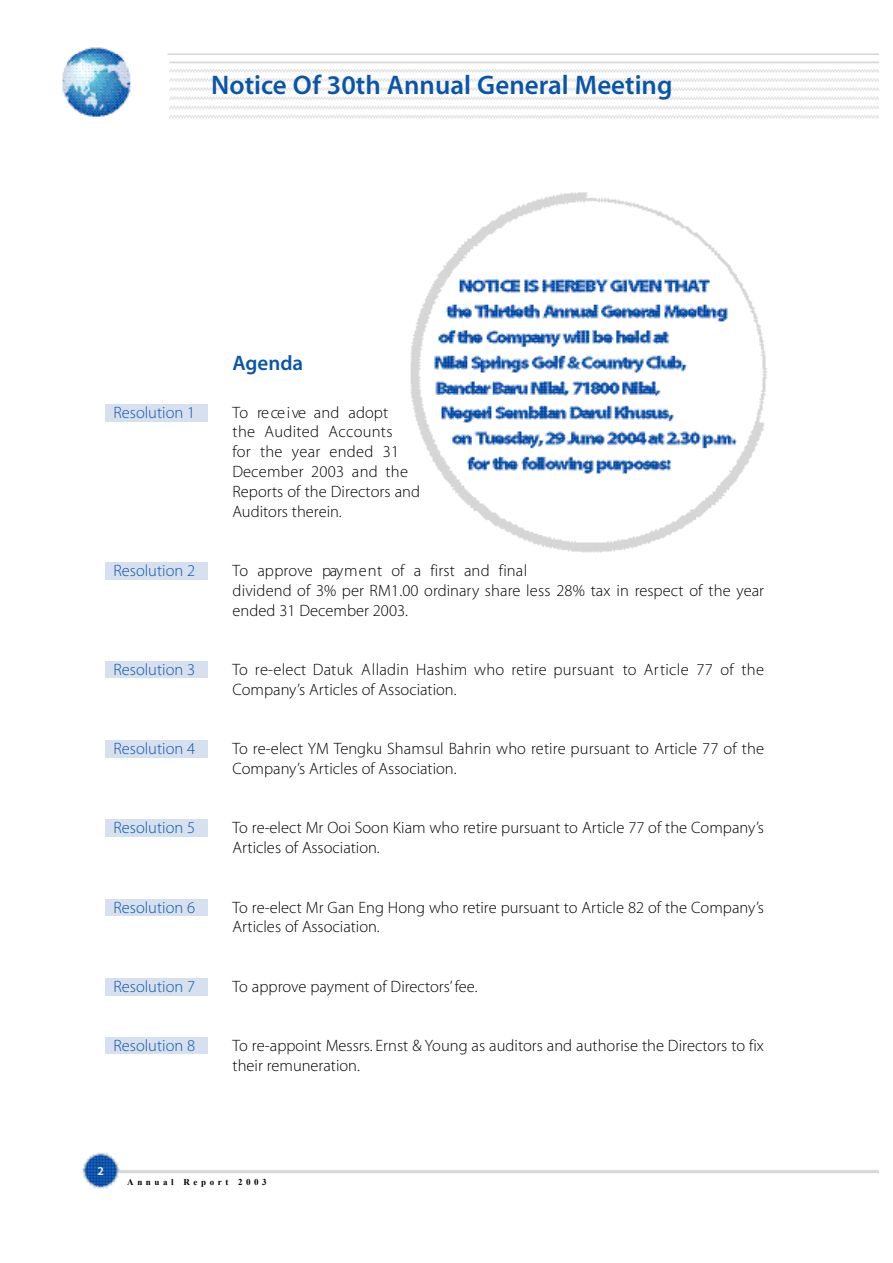
<style>
.page{position:relative;width:893px;height:1263px;background:#fff}
.page>*{position:absolute;margin:0;border:0;box-sizing:border-box;transform-origin:0 0}
.t1{font:27px "Myriad MM 565 600";color:#0a55aa}
.t2{font:21px "Myriad MM 565 600";color:#0a55aa}
.t3{font:16.5px/19.8px "Myriad MM 215 600";color:#000}
.t4{font:16.5px "Myriad MM 215 600";color:#0a55aa}
.t5{font:12px "Myriad MM 565 600";color:#fff}
.t6{font:9px "Times New Roman Bd MS";letter-spacing:.4em;color:#000}
</style>
<div class="page">
<img style="left:62px;top:55px;width:816px;height:1134px">
<div style="left:105px;top:404px;width:102px;height:17px;background:#d7e0ee"></div>
<div style="left:105px;top:562px;width:102px;height:17px;background:#d7e0ee"></div>
<div style="left:105px;top:661px;width:102px;height:17px;background:#d7e0ee"></div>
<div style="left:105px;top:741px;width:102px;height:17px;background:#d7e0ee"></div>
<div style="left:105px;top:820px;width:102px;height:17px;background:#d7e0ee"></div>
<div style="left:105px;top:1037px;width:102px;height:17px;background:#d7e0ee"></div>
<div style="left:105px;top:899px;width:102px;height:17px;background:#d7e0ee"></div>
<div style="left:105px;top:978px;width:102px;height:17px;background:#d7e0ee"></div>
<svg style="left:387px;top:177px;width:418px;height:397px"></svg>
<img style="left:516px;top:192px;width:219px;height:36px">
<h1 class="t1" style="left:211px;top:76px;width:463px">Notice Of 30th Annual General Meeting</h1>
<p class="t2" style="left:233px;top:356px;width:72px">Agenda</p>
<p class="t4" style="left:113px;top:406px;width:83px">Resolution 1</p>
<p class="t3" style="left:233px;top:403px;width:189px">To re ce i ve and adopt<br>the Au d ited Ac co u nt s<br>for the year ended 31<br>December 2003 and the<br>Reports of the Directors and<br>Auditors therein.</p>
<p class="t4" style="left:113px;top:564px;width:83px">Resolution 2</p>
<p class="t3" style="left:233px;top:562px;width:533px">To approve pay m e nt of a first and final<br>dividend of 3% per RM1.00 ordinary share less 28% tax in respect of the year ended 31 December 2003.</p>
<p class="t4" style="left:113px;top:663px;width:83px">Resolution 3</p>
<p class="t3" style="left:233px;top:661px;width:533px">To re-elect Datuk Alladin Hashim who retire pursuant to Article 77 of the<br>Company’s Articles of Association.</p>
<p class="t4" style="left:113px;top:743px;width:83px">Resolution 4</p>
<p class="t3" style="left:233px;top:740px;width:533px">To re-elect YM Tengku Shamsul Bahrin who retire pursuant to Article 77 of the<br>Company’s Articles of Association.</p>
<p class="t4" style="left:113px;top:822px;width:83px">Resolution 5</p>
<p class="t3" style="left:233px;top:819px;width:533px">To re-elect Mr Ooi Soon Kiam who retire pursuant to Article 77 of the Company’s<br>Articles of Association.</p>
<p class="t4" style="left:113px;top:901px;width:83px">Resolution 6</p>
<p class="t3" style="left:233px;top:898px;width:533px">To re-elect Mr Gan Eng Hong who retire pursuant to Article 82 of the Company’s<br>Articles of Association.</p>
<p class="t4" style="left:113px;top:980px;width:83px">Resolution 7</p>
<p class="t3" style="left:233px;top:978px;width:246px">To approve payment of Directors’ fee.</p>
<p class="t4" style="left:113px;top:1040px;width:83px">Resolution 8</p>
<p class="t3" style="left:233px;top:1037px;width:533px">To re-appoint Messrs. Ernst &amp; Young as auditors and authorise the Directors to fix their remuneration.</p>
<p class="t5" style="left:97px;top:1166px;width:8px">2</p>
<p class="t6" style="left:127px;top:1177px;width:141px">Annual Report 2003</p>
</div>
